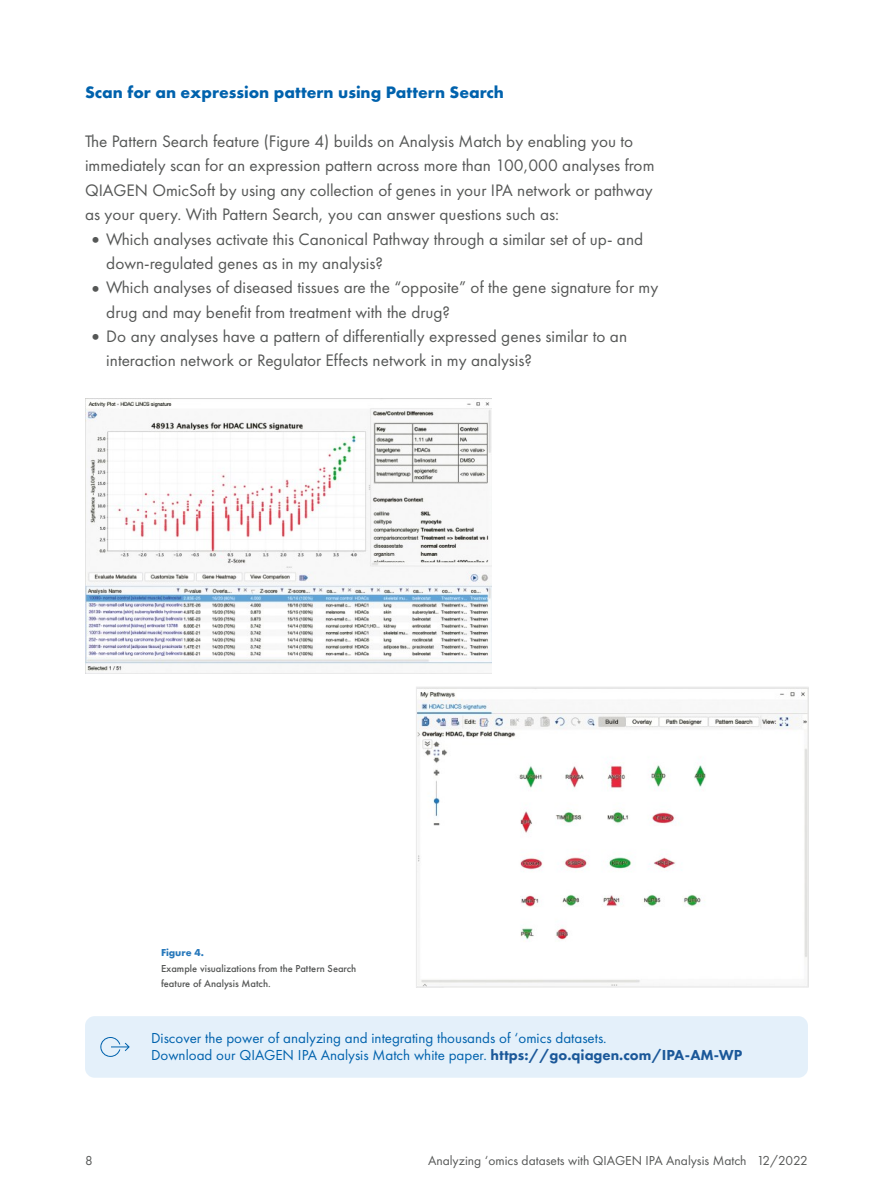
<style>
.page{position:relative;width:893px;height:1191px;background:#fff}
.page>*{position:absolute;margin:0;border:0;box-sizing:border-box;transform-origin:0 0}
.t1{font:17.25px/24.3px "Futura PT";color:#555756}
.t2{font:700 17.25px "Futura PT";color:#0062ad}
.t3{font:15px/16.5px "Futura PT";color:#0062ad}
.t4{font:13.5px "Futura PT";color:#555756}
.t5{font:500 10.5px/15.8px "Futura PT";color:#555756}
.t6{font:700 10.5px "Futura PT";color:#2778bb}
.s1{font-size:21px}
.s2{font-weight:800;color:#1b5899}
</style>
<div class="page">
<div style="left:85px;top:1016px;width:723px;height:61px;background:#e4f0fa;border-radius:10px"></div>
<svg style="left:100px;top:1037px;width:30px;height:20px"></svg>
<img style="left:418px;top:688px;width:388px;height:297px">
<div style="left:416px;top:686px;width:392px;height:301px;border:1px solid #ececec"></div>
<img style="left:85px;top:398px;width:406px;height:275px">
<p class="t2" style="left:85px;top:81px;width:420px">Scan for an expression pattern using Pattern Search</p>
<p class="t1" style="left:85px;top:129px;width:571px">The Pattern Search feature (Figure 4) builds on Analysis Match by enabling you to immediately scan for an expression pattern across more than 100,000 analyses from QIAGEN OmicSoft by using any collection of genes in your IPA network or pathway as your query. With Pattern Search, you can answer questions such as:</p>
<p class="t1" style="left:106px;top:226px;width:538px;text-indent:-21px"><span class="s1">•</span>Which analyses activate this Canonical Pathway through a similar set of up- and down-regulated genes as in my analysis?</p>
<p class="t1" style="left:106px;top:275px;width:553px;text-indent:-21px"><span class="s1">•</span>Which analyses of diseased tissues are the “opposite” of the gene signature for my drug and may benefit from treatment with the drug?</p>
<p class="t1" style="left:106px;top:324px;width:522px;text-indent:-21px"><span class="s1">•</span>Do any analyses have a pattern of differentially expressed genes similar to an interaction network or Regulator Effects network in my analysis?</p>
<p class="t6" style="left:161px;top:945px;width:44px">Figure 4.</p>
<p class="t5" style="left:161px;top:960px;width:197px">Example visualizations from the Pattern Search feature of Analysis Match.</p>
<p class="t3" style="left:151px;top:1029px;width:593px">Discover the power of analyzing and integrating thousands of ‘omics datasets.<br>Download our QIAGEN IPA Analysis Match white paper. <span class="s2">https://go.qiagen.com/IPA-AM-WP</span></p>
<p class="t4" style="left:85px;top:1152px;width:9px">8</p>
<p class="t4" style="left:428px;top:1152px;width:381px">Analyzing ‘omics datasets with QIAGEN IPA Analysis Match 12/2022</p>
</div>
